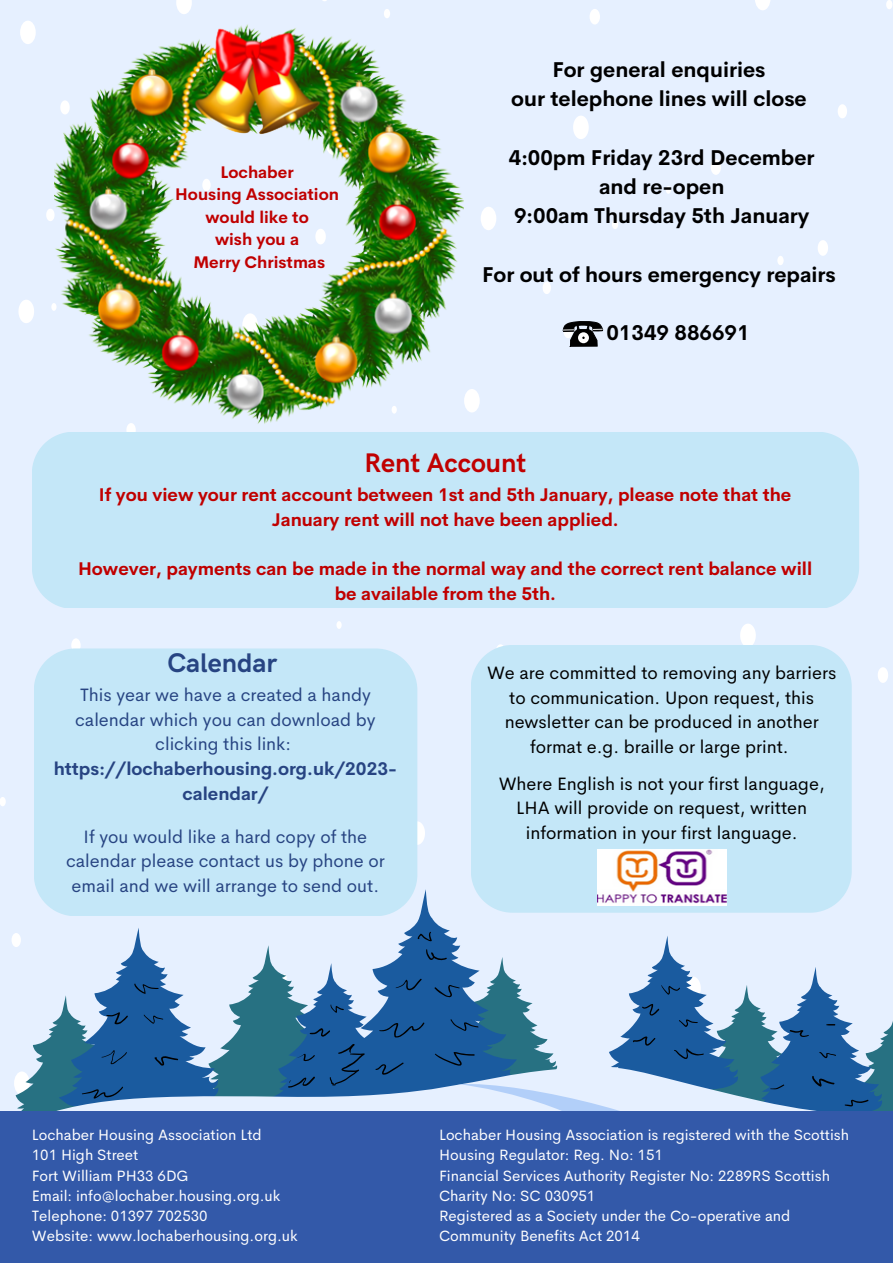
<style>
.page{position:relative;width:893px;height:1264px;background:#fff}
.page>*{position:absolute;margin:0;border:0;box-sizing:border-box;transform-origin:0 0}
.t1{font:700 27px "HK Grotesk";color:#c00000}
.t2{font:700 27px "HK Grotesk";color:#274482}
.t3{font:700 21px/29.2px "Cerebri Sans";color:#000;text-align:center}
.t4{font:18px/24.8px "Cerebri Sans";color:#000;text-align:center}
.t5{font:700 18px/24.8px "Cerebri Sans";color:#c00000;text-align:center}
.t6{font:18px/24.8px "Cerebri Sans";color:#274482;text-align:center}
.t7{font:700 18px/24.8px "Cerebri Sans";color:#274482;text-align:center}
.t8{font:700 16.5px/22.5px "Cerebri Sans";color:#c00000;text-align:center}
.t9{font:15px/20.2px "Cerebri Sans";color:#fff}
</style>
<div class="page">
<div style="left:0;top:0;width:892px;height:1262px;background:#e6f0ff"></div>
<div style="left:0;top:797px;width:6px;height:9px;background:#fff;border-radius:50%"></div>
<svg style="left:818px;top:240px;width:10px;height:16px"></svg>
<div style="left:612px;top:220px;width:6px;height:9px;background:#fff;border-radius:50%"></div>
<div style="left:51px;top:303px;width:6px;height:8px;background:#fff;border-radius:50%"></div>
<div style="left:480px;top:207px;width:16px;height:23px;background:#fff;border-radius:50%"></div>
<div style="left:710px;top:159px;width:11px;height:16px;background:#fff;border-radius:50%"></div>
<div style="left:20px;top:21px;width:16px;height:23px;background:#fff;border-radius:50%"></div>
<svg style="left:573px;top:116px;width:15px;height:23px"></svg>
<svg style="left:46px;top:209px;width:9px;height:12px"></svg>
<svg style="left:418px;top:821px;width:7px;height:23px"></svg>
<svg style="left:878px;top:667px;width:10px;height:16px"></svg>
<svg style="left:740px;top:624px;width:15px;height:21px"></svg>
<div style="left:336px;top:621px;width:5px;height:8px;background:#fff;border-radius:50%"></div>
<div style="left:71px;top:638px;width:10px;height:14px;background:#fff;border-radius:50%"></div>
<svg style="left:886px;top:0;width:6px;height:9px"></svg>
<svg style="left:838px;top:104px;width:9px;height:14px"></svg>
<svg style="left:176px;top:0;width:16px;height:14px"></svg>
<svg style="left:755px;top:0;width:15px;height:10px"></svg>
<svg style="left:18px;top:300px;width:16px;height:23px"></svg>
<div style="left:777px;top:256px;width:6px;height:9px;background:#fff;border-radius:50%"></div>
<div style="left:589px;top:9px;width:11px;height:16px;background:#fff;border-radius:50%"></div>
<div style="left:464px;top:389px;width:15px;height:23px;background:#fff;border-radius:50%"></div>
<div style="left:665px;top:186px;width:6px;height:8px;background:#fff;border-radius:50%"></div>
<svg style="left:543px;top:282px;width:8px;height:12px"></svg>
<div style="left:384px;top:9px;width:6px;height:9px;background:#fff;border-radius:50%"></div>
<svg style="left:138px;top:889px;width:678px;height:42px"></svg>
<svg style="left:12px;top:931px;width:880px;height:180px"></svg>
<div style="left:0;top:1111px;width:892px;height:151px;background:#3359a9"></div>
<img style="left:55px;top:16px;width:408px;height:415px">
<svg style="left:562px;top:321px;width:41px;height:25px"></svg>
<div style="left:32px;top:432px;width:827px;height:175px;background:#c4e7f8"></div>
<div style="left:34px;top:648px;width:383px;height:268px;background:#c4e7f8"></div>
<div style="left:471px;top:645px;width:380px;height:267px;background:#c4e7f8"></div>
<img style="left:597px;top:849px;width:129px;height:56px">
<p class="t8" style="left:175px;top:161px;width:165px">Lochaber<br>Housing Association would like to<br>wish you a<br>Merry Christmas</p>
<h2 class="t3" style="left:511px;top:55px;width:297px">For general enquiries<br>our telephone lines will close</h2>
<h2 class="t3" style="left:509px;top:143px;width:307px">4:00pm Friday 23rd December and re-open<br>9:00am Thursday 5th January</h2>
<h2 class="t3" style="left:482px;top:260px;width:355px">For out of hours emergency repairs</h2>
<h2 class="t3" style="left:606px;top:318px;width:145px">01349 886691</h2>
<h1 class="t1" style="left:364px;top:447px;width:163px">Rent Account</h1>
<p class="t5" style="left:99px;top:482px;width:694px">If you view your rent account between 1st and 5th January, please note that the<br>January rent will not have been applied.</p>
<p class="t5" style="left:78px;top:556px;width:735px">However, payments can be made in the normal way and the correct rent balance will be available from the 5th.</p>
<h1 class="t2" style="left:167px;top:647px;width:111px">Calendar</h1>
<p class="t6" style="left:75px;top:682px;width:302px">This year we have a created a handy calendar which you can download by clicking this link:</p>
<p class="t7" style="left:54px;top:756px;width:345px">https://lochaberhousing.org.uk/2023- calendar/</p>
<p class="t6" style="left:66px;top:823px;width:320px">If you would like a hard copy of the calendar please contact us by phone or email and we will arrange to send out.</p>
<p class="t4" style="left:487px;top:660px;width:351px">We are committed to removing any barriers to communication. Upon request, this newsletter can be produced in another format e.g. braille or large print.</p>
<p class="t4" style="left:498px;top:771px;width:327px">Where English is not your first language,<br>LHA will provide on request, written information in your first language.</p>
<p class="t9" style="left:32px;top:1124px;width:267px">Lochaber Housing Association Ltd<br>101 High Street<br>Fort William PH33 6DG<br>Email: info@lochaber.housing.org.uk<br>Telephone: 01397 702530<br>Website: www.lochaberhousing.org.uk</p>
<p class="t9" style="left:439px;top:1124px;width:411px">Lochaber Housing Association is registered with the Scottish Housing Regulator: Reg. No: 151<br>Financial Services Authority Register No: 2289RS Scottish Charity No: SC 030951<br>Registered as a Society under the Co-operative and Community Benefits Act 2014</p>
</div>
